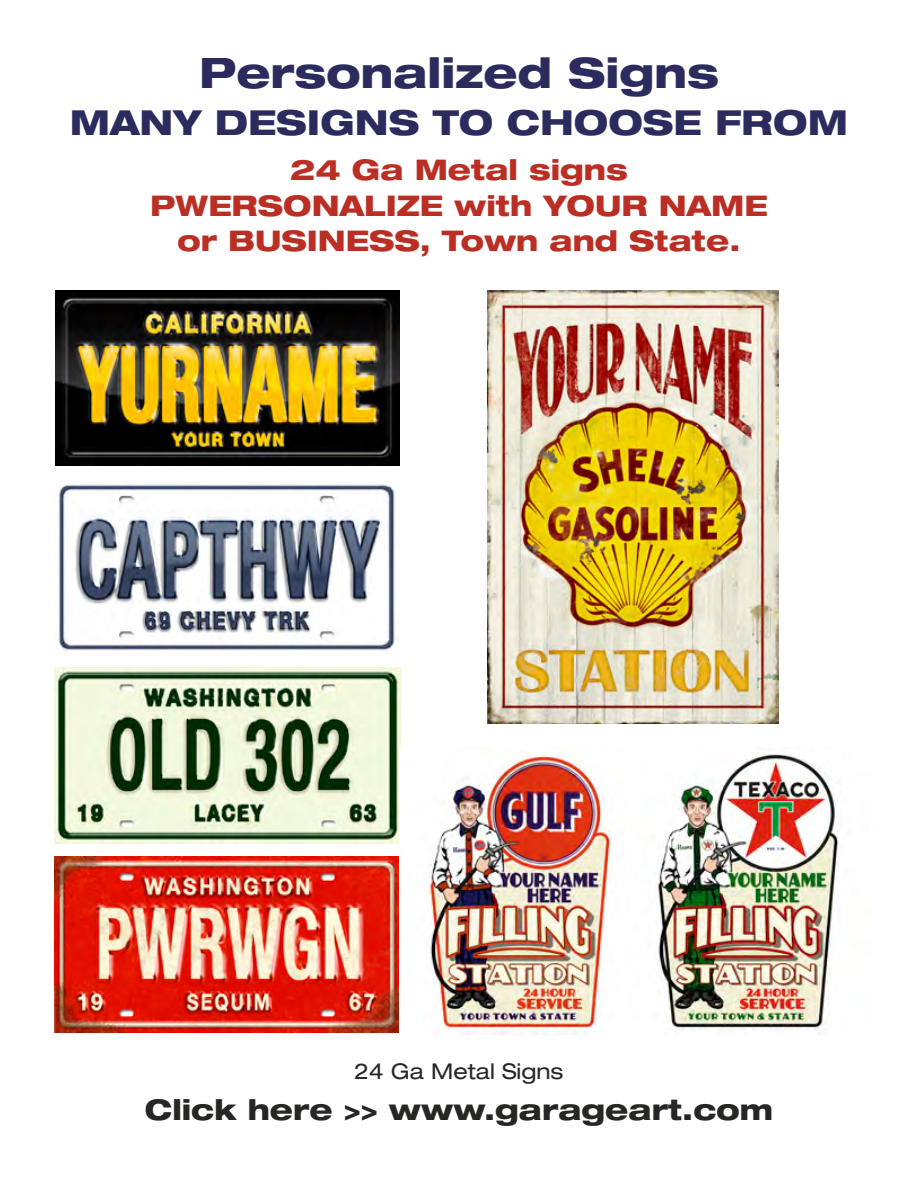
<style>
.page{position:relative;width:918px;height:1188px;background:#fff}
.page>*{position:absolute;margin:0;border:0;box-sizing:border-box;transform-origin:0 0}
.t1{font:800 expanded 42px "Helvetica Neue";color:#2b2b5e}
.t2{font:800 expanded 34.5px "Helvetica Neue";color:#2b2b5e}
.t3{font:800 expanded 28.5px/35.7px "Helvetica Neue";color:#bb2e24;text-align:center}
.t4{font:800 expanded 28.5px "Helvetica Neue";color:#262624}
.t5{font:expanded 21.75px "Helvetica Neue";color:#262624}
</style>
<div class="page">
<img style="left:56px;top:290px;width:344px;height:176px">
<img style="left:58px;top:484px;width:341px;height:167px">
<img style="left:54px;top:668px;width:346px;height:176px">
<img style="left:54px;top:857px;width:345px;height:176px">
<img style="left:426px;top:747px;width:185px;height:288px">
<img style="left:658px;top:754px;width:181px;height:281px">
<img style="left:487px;top:290px;width:291px;height:434px">
<h1 class="t1" style="left:199px;top:46px;width:521px">Personalized Signs</h1>
<p class="t2" style="left:70px;top:101px;width:208px">Many Designs</p>
<p class="t2" style="left:433px;top:101px;width:31px">to</p>
<p class="t2" style="left:507px;top:101px;width:34px">choose</p>
<p class="t2" style="left:715px;top:101px;width:62px">from</p>
<p class="t3" style="left:150px;top:151px;width:619px">24 Ga Metal signs<br>PWERSONALIZE with YOUR NAME or BUSINESS, Town and State.</p>
<p class="t5" style="left:355px;top:1058px;width:210px">24 Ga Metal Signs</p>
<p class="t4" style="left:145px;top:1092px;width:630px">Click here &gt;&gt; www.garageart.com</p>
</div>
